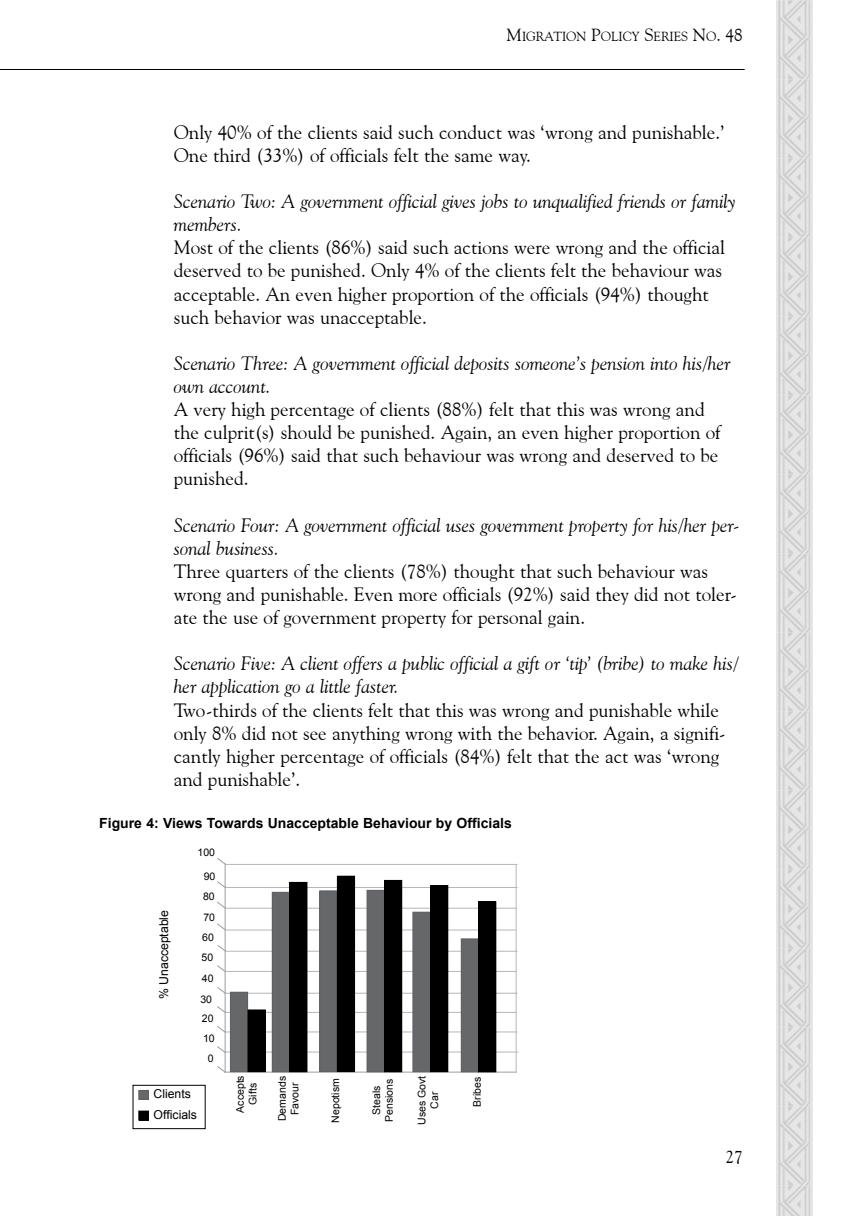
<style>
.page{position:relative;width:844px;height:1216px;background:#fff}
.page>*{position:absolute;margin:0;border:0;box-sizing:border-box;transform-origin:0 0}
.t1{font:31.5px "Afrika Borders";color:#ccc}
.t2{font:19.25px/23.1px "Goudy Old Style BT";color:#000}
.t3{font:17.5px "Goudy Old Style BT";color:#000}
.t4{font:700 14px "Arial";color:#000}
.t5{font:13.12px "Goudy Old Style BT";color:#000}
.t6{font:12.25px/20.7px "Arial";color:#000}
.t7{font:10.5px/12.6px "Arial";color:#000;text-align:center}
.s1{font-size:17.5px}
.s2{font-style:italic}
</style>
<div class="page">
<hr style="left:0;top:69px;width:744px;height:1px;background:#000">
<div style="left:776px;top:0;width:36px;height:1215px;background:#e6e6e6"></div>
<hr style="left:225px;top:950px;width:292px;height:1px;background:#b5b6b8">
<hr style="left:225px;top:929px;width:290px;height:1px;background:#b5b6b8">
<hr style="left:225px;top:907px;width:291px;height:1px;background:#b5b6b8">
<hr style="left:225px;top:887px;width:292px;height:1px;background:#b5b6b8">
<hr style="left:225px;top:864px;width:292px;height:1px;background:#b5b6b8">
<hr style="left:224px;top:1071px;width:292px;height:1px;background:#9c9d9f">
<hr style="left:224px;top:1051px;width:294px;height:1px;background:#b5b6b8">
<hr style="left:225px;top:1031px;width:292px;height:1px;background:#b5b6b8">
<hr style="left:225px;top:1012px;width:291px;height:1px;background:#b5b6b8">
<hr style="left:225px;top:992px;width:292px;height:1px;background:#b5b6b8">
<hr style="left:225px;top:971px;width:291px;height:1px;background:#b5b6b8">
<hr style="left:515px;top:864px;width:1px;height:208px;background:#b5b6b8">
<div style="left:230px;top:992px;width:17px;height:79px;background:#666769"></div>
<div style="left:230px;top:991px;width:18px;height:80px;border:1px solid #5c6166"></div>
<div style="left:272px;top:892px;width:17px;height:179px;background:#666769"></div>
<div style="left:367px;top:890px;width:17px;height:181px;background:#666769"></div>
<svg style="left:217px;top:1065px;width:8px;height:7px"></svg>
<svg style="left:217px;top:1045px;width:8px;height:8px"></svg>
<svg style="left:217px;top:1025px;width:8px;height:7px"></svg>
<svg style="left:217px;top:1005px;width:8px;height:8px"></svg>
<svg style="left:217px;top:986px;width:8px;height:7px"></svg>
<svg style="left:217px;top:964px;width:8px;height:8px"></svg>
<div style="left:320px;top:890px;width:17px;height:181px;background:#666769"></div>
<div style="left:319px;top:890px;width:18px;height:181px;border:1px solid #5c6166"></div>
<svg style="left:217px;top:944px;width:8px;height:7px"></svg>
<hr style="left:225px;top:863px;width:1px;height:209px;background:#9c9d9f">
<div style="left:413px;top:912px;width:17px;height:159px;background:#666769"></div>
<div style="left:412px;top:911px;width:18px;height:160px;border:1px solid #5c6166"></div>
<svg style="left:217px;top:923px;width:9px;height:7px"></svg>
<svg style="left:217px;top:901px;width:9px;height:7px"></svg>
<svg style="left:217px;top:881px;width:9px;height:7px"></svg>
<svg style="left:217px;top:858px;width:9px;height:6px"></svg>
<div style="left:461px;top:938px;width:17px;height:133px;background:#666769"></div>
<div style="left:132px;top:1084px;width:73px;height:44px;border:1px solid #000"></div>
<div style="left:139px;top:1090px;width:9px;height:9px;background:#666769"></div>
<div style="left:138px;top:1090px;width:11px;height:9px;border:1px solid #5c6166"></div>
<div style="left:248px;top:1009px;width:17px;height:62px;background:#000"></div>
<div style="left:290px;top:882px;width:17px;height:189px;background:#000"></div>
<div style="left:289px;top:882px;width:18px;height:189px;border:1px solid #000"></div>
<div style="left:337px;top:876px;width:17px;height:195px;background:#000"></div>
<div style="left:384px;top:880px;width:17px;height:191px;background:#000"></div>
<div style="left:384px;top:880px;width:18px;height:191px;border:1px solid #000"></div>
<div style="left:430px;top:885px;width:17px;height:186px;background:#000"></div>
<div style="left:430px;top:885px;width:18px;height:186px;border:1px solid #000"></div>
<div style="left:478px;top:901px;width:17px;height:170px;background:#000"></div>
<div style="left:478px;top:901px;width:18px;height:170px;border:1px solid #000"></div>
<div style="left:139px;top:1111px;width:9px;height:9px;background:#000"></div>
<div style="left:138px;top:1110px;width:11px;height:10px;border:1px solid #000"></div>
<p class="t5" style="left:506px;top:29px;width:238px"><span class="s1">M</span>igration <span class="s1">P</span>olicy <span class="s1">S</span>eries <span class="s1">N</span> o<span class="s1">. 48</span></p>
<p class="t2" style="left:174px;top:120px;width:552px">Only 40% of the clients said such conduct was ‘wrong and punishable.’<br>One third (33%) of officials felt the same way.</p>
<p class="t2" style="left:174px;top:189px;width:563px"><span class="s2">Scenario Two: A government official gives jobs to unqualified friends or family members.<br></span>Most of the clients (86%) said such actions were wrong and the official deserved to be punished. Only 4% of the clients felt the behaviour was acceptable. An even higher proportion of the officials (94%) thought such behavior was unacceptable.</p>
<p class="t2" style="left:174px;top:351px;width:558px"><span class="s2">Scenario Three: A government official deposits someone’s pension into his/her own account.<br></span>A very high percentage of clients (88%) felt that this was wrong and the culprit(s) should be punished. Again, an even higher proportion of officials (96%) said that such behaviour was wrong and deserved to be punished.</p>
<p class="t2" style="left:174px;top:513px;width:567px"><span class="s2">Scenario Four: A government official uses government property for his/her per&shy;sonal business.<br></span>Three quarters of the clients (78%) thought that such behaviour was wrong and punishable. Even more officials (92%) said they did not toler&shy;ate the use of government property for personal gain.</p>
<p class="t2" style="left:174px;top:651px;width:566px"><span class="s2">Scenario Five: A client offers a public official a gift or ‘tip’ (bribe) to make his/ her application go a little faster.<br></span>Two-thirds of the clients felt that this was wrong and punishable while only 8% did not see anything wrong with the behavior. Again, a signifi&shy;cantly higher percentage of officials (84%) felt that the act was ‘wrong and punishable’.</p>
<p class="t4" style="left:99px;top:814px;width:414px">Figure 4: Views Towards Unacceptable Behaviour by Officials</p>
<p class="t7" style="left:197px;top:846px;width:19px">100</p>
<p class="t7" style="left:204px;top:869px;width:13px">90</p>
<p class="t7" style="left:203px;top:889px;width:13px">80</p>
<p class="t6" style="left:154px;top:999px;width:91px;rotate:-90deg">% Unacceptable</p>
<p class="t7" style="left:203px;top:911px;width:13px">70</p>
<p class="t7" style="left:202px;top:930px;width:13px">60</p>
<p class="t7" style="left:201px;top:951px;width:13px">50</p>
<p class="t7" style="left:202px;top:972px;width:13px">40</p>
<p class="t7" style="left:200px;top:992px;width:13px">30</p>
<p class="t7" style="left:202px;top:1012px;width:13px">20</p>
<p class="t7" style="left:203px;top:1031px;width:13px">10</p>
<p class="t6" style="left:153px;top:1083px;width:45px">Clients<br>Officials</p>
<p class="t7" style="left:208px;top:1051px;width:7px">0</p>
<p class="t7" style="left:234px;top:1112px;width:39px;rotate:-90deg">Accepts<br>Gifts</p>
<p class="t7" style="left:276px;top:1121px;width:46px;rotate:-90deg">Demands<br>Favour</p>
<p class="t7" style="left:329px;top:1122px;width:46px;rotate:-90deg">Nepotism</p>
<p class="t7" style="left:370px;top:1121px;width:45px;rotate:-90deg">Steals<br>Pensions</p>
<p class="t7" style="left:415px;top:1124px;width:51px;rotate:-90deg">Uses Govt<br>Car</p>
<p class="t7" style="left:471px;top:1106px;width:31px;rotate:-90deg">Bribes</p>
<p class="t3" style="left:725px;top:1145px;width:19px">27</p>
<p class="t1" style="left:780px;top:1224px;width:1225px;rotate:-90deg">kkkkkkkkkkkkkkkkkkkkkkkkkkkkkkk</p>
</div>
